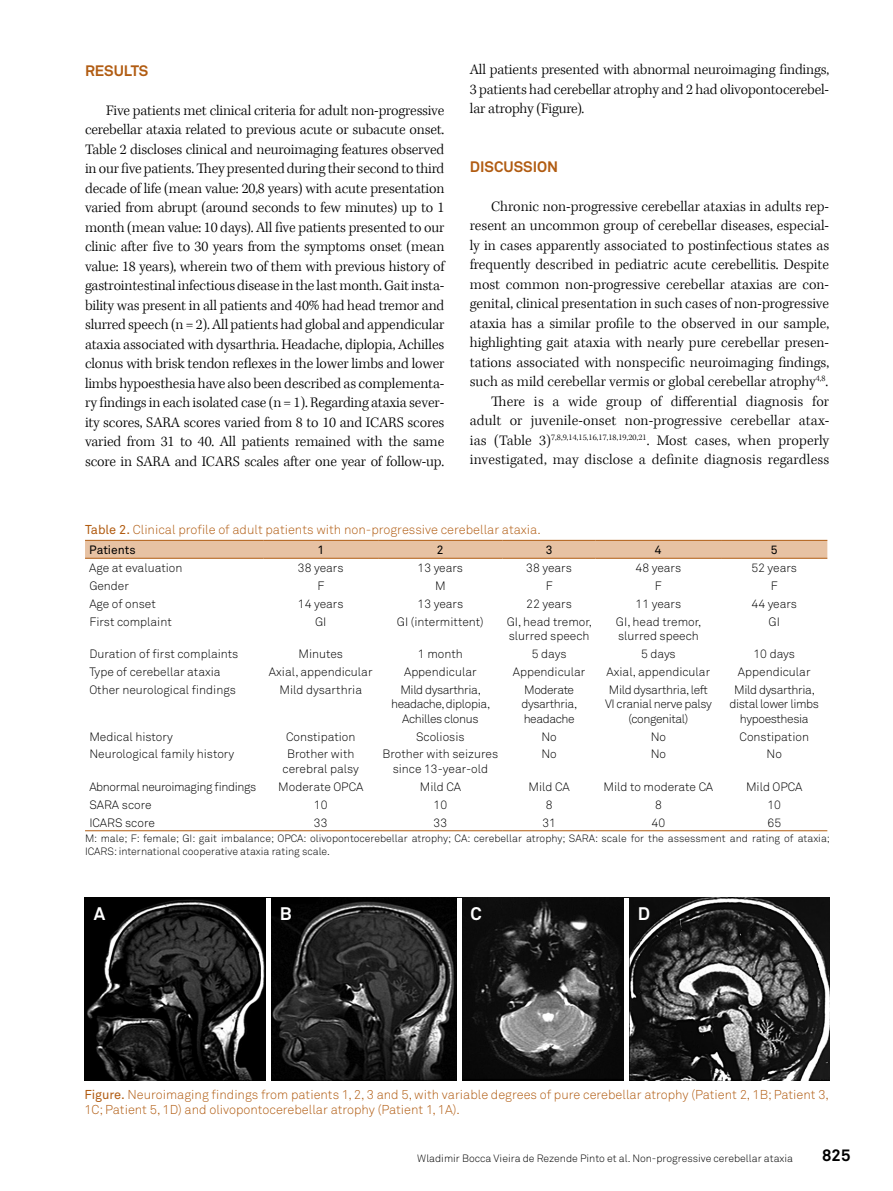
<style>
.page{position:relative;width:893px;height:1191px;background:#fff}
.page>*{position:absolute;margin:0;border:0;box-sizing:border-box;transform-origin:0 0}
.t1{font:700 18px "Akkurat Pro";color:#fff}
.t2{font:700 16.5px "Akkurat Pro";color:#000}
.t3{font:300 15px/19.5px "Kepler Std";color:#000;text-align:justify}
.t4{font:700 15px "Akkurat Pro";color:#b15c12}
.t5{font:12.75px/15.3px "Akkurat Light Pro";color:#b15c12}
.t6{font:12px/14.4px "Akkurat Light Pro";color:#000}
.t7{font:12px/14.4px "Akkurat Light Pro";letter-spacing:-.03em;color:#000;text-align:center}
.t8{font:12px "Akkurat Pro";color:#000}
.t9{font:10.5px/12.6px "Akkurat Light Pro";color:#000}
.s1{font-family:"Akkurat Pro"}
</style>
<div class="page">
<div style="left:85px;top:541px;width:742px;height:17px;background:#e7c2a3"></div>
<hr style="left:85px;top:540px;width:178px;height:1px;background:#b15c12">
<hr style="left:263px;top:540px;width:115px;height:1px;background:#b15c12">
<hr style="left:378px;top:540px;width:124px;height:1px;background:#b15c12">
<hr style="left:502px;top:540px;width:94px;height:1px;background:#b15c12">
<hr style="left:596px;top:540px;width:125px;height:1px;background:#b15c12">
<hr style="left:721px;top:540px;width:106px;height:1px;background:#b15c12">
<hr style="left:85px;top:830px;width:178px;height:1px;background:#b15c12">
<hr style="left:263px;top:830px;width:115px;height:1px;background:#b15c12">
<hr style="left:378px;top:830px;width:124px;height:1px;background:#b15c12">
<hr style="left:502px;top:830px;width:94px;height:1px;background:#b15c12">
<hr style="left:596px;top:830px;width:125px;height:1px;background:#b15c12">
<hr style="left:721px;top:830px;width:106px;height:1px;background:#b15c12">
<hr style="left:85px;top:558px;width:178px;height:1px;background:#b15c12">
<hr style="left:263px;top:558px;width:115px;height:1px;background:#b15c12">
<hr style="left:378px;top:558px;width:124px;height:1px;background:#b15c12">
<hr style="left:502px;top:558px;width:94px;height:1px;background:#b15c12">
<hr style="left:596px;top:558px;width:125px;height:1px;background:#b15c12">
<hr style="left:721px;top:558px;width:106px;height:1px;background:#b15c12">
<img style="left:85px;top:898px;width:744px;height:182px">
<div style="left:266px;top:898px;width:5px;height:182px;background:#fff"></div>
<hr style="left:457px;top:898px;width:4px;height:182px;background:#fff">
<div style="left:624px;top:898px;width:5px;height:182px;background:#fff"></div>
<p class="t4" style="left:85px;top:61px;width:20px">RESU</p>
<p class="t4" style="left:124px;top:61px;width:17px">LTS</p>
<p class="t3" style="left:85px;top:101px;width:361px;text-indent:21px">Five patients met clinical criteria for adult non-progressive cerebellar ataxia related to previous acute or subacute onset.<br>Table 2 discloses clinical and neuroimaging features observed in our five patients. They presented during their second to third decade of life (mean value: 20,8 years) with acute presentation varied from abrupt (around seconds to few minutes) up to 1 month (mean value: 10 days). All five patients presented to our clinic after five to 30 years from the symptoms onset (mean value: 18 years), wherein two of them with previous history of gastrointestinal infectious disease in the last month. Gait insta&shy;bility was present in all patients and 40% had head tremor and slurred speech (n = 2). All patients had global and appendicular ataxia associated with dysarthria. Headache, diplopia, Achilles clonus with brisk tendon reflexes in the lower limbs and lower limbs hypoesthesia have also been described as complementa&shy;ry findings in each isolated case (n = 1). Regarding ataxia sever&shy;ity scores, SARA scores varied from 8 to 10 and ICARS scores varied from 31 to 40. All patients remained with the same score in SARA and ICARS scales after one year of follow-up.</p>
<p class="t3" style="left:470px;top:60px;width:361px">All patients presented with abnormal neuroimaging findings, 3 patients had cerebellar atrophy and 2 had olivopontocerebel&shy;lar atrophy (Figure).</p>
<p class="t4" style="left:470px;top:157px;width:26px">DISCUSS</p>
<p class="t4" style="left:533px;top:157px;width:16px">ION</p>
<p class="t3" style="left:470px;top:197px;width:361px;text-align:right">Chronic non-progressive cerebellar ataxias in adults rep&shy;resent an uncommon group of cerebellar diseases, especial&shy;ly in cases apparently associated to postinfectious states as frequently described in pediatric acute cerebellitis. Despite most common non-progressive cerebellar ataxias are con&shy;genital, clinical presentation in such cases of non-progressive ataxia has a similar profile to the observed in our sample, highlighting gait ataxia with nearly pure cerebellar presen&shy;tations associated with nonspecific neuroimaging findings, such as mild cerebellar vermis or global cerebellar atrophy<sup>4,8</sup>.<br>There is a wide group of differential diagnosis for adult or juvenile-onset non-progressive cerebellar atax&shy;ias (Table 3)<sup>7,8,9,14,15,16,17,18,19,20,21</sup>. Most cases, when properly investigated, may disclose a definite diagnosis regardless</p>
<p class="t5" style="left:85px;top:522px;width:457px"><span class="s1">Table 2.</span> Clinical profile of adult patients with non-progressive cerebellar ataxia.</p>
<p class="t8" style="left:89px;top:543px;width:48px">Patients</p>
<p class="t8" style="left:317px;top:543px;width:8px">1</p>
<p class="t8" style="left:437px;top:543px;width:8px">2</p>
<p class="t8" style="left:546px;top:543px;width:8px">3</p>
<p class="t8" style="left:655px;top:543px;width:8px">4</p>
<p class="t8" style="left:771px;top:543px;width:8px">5</p>
<p class="t6" style="left:89px;top:561px;width:95px">Age at evaluation</p>
<p class="t6" style="left:298px;top:561px;width:47px">38 years</p>
<p class="t6" style="left:417px;top:561px;width:47px">13 years</p>
<p class="t6" style="left:526px;top:561px;width:47px">38 years</p>
<p class="t6" style="left:636px;top:561px;width:47px">48 years</p>
<p class="t6" style="left:751px;top:561px;width:47px">52 years</p>
<p class="t6" style="left:89px;top:578px;width:41px">Gender</p>
<p class="t6" style="left:317px;top:578px;width:8px">F</p>
<p class="t6" style="left:435px;top:578px;width:12px">M</p>
<p class="t6" style="left:546px;top:578px;width:8px">F</p>
<p class="t6" style="left:655px;top:578px;width:8px">F</p>
<p class="t6" style="left:771px;top:578px;width:8px">F</p>
<p class="t6" style="left:89px;top:596px;width:68px">Age of onset</p>
<p class="t6" style="left:298px;top:596px;width:47px">14 years</p>
<p class="t6" style="left:418px;top:596px;width:47px">13 years</p>
<p class="t6" style="left:526px;top:596px;width:47px">22 years</p>
<p class="t6" style="left:636px;top:596px;width:47px">11 years</p>
<p class="t6" style="left:751px;top:596px;width:47px">44 years</p>
<p class="t6" style="left:89px;top:614px;width:84px">First complaint</p>
<p class="t6" style="left:315px;top:614px;width:13px">GI</p>
<p class="t6" style="left:397px;top:614px;width:88px">GI (intermittent)</p>
<p class="t6" style="left:507px;top:614px;width:87px">GI, head tremor, slurred speech</p>
<p class="t6" style="left:616px;top:614px;width:87px">GI, head tremor, slurred speech</p>
<p class="t6" style="left:769px;top:614px;width:13px">GI</p>
<p class="t6" style="left:89px;top:647px;width:151px">Duration of first complaints</p>
<p class="t6" style="left:298px;top:647px;width:46px">Minutes</p>
<p class="t6" style="left:418px;top:647px;width:46px">1 month</p>
<p class="t6" style="left:532px;top:647px;width:36px">5 days</p>
<p class="t6" style="left:641px;top:647px;width:36px">5 days</p>
<p class="t6" style="left:753px;top:647px;width:43px">10 days</p>
<p class="t6" style="left:89px;top:664px;width:133px">Type of cerebellar ataxia</p>
<p class="t6" style="left:269px;top:664px;width:105px">Axial, appendicular</p>
<p class="t6" style="left:404px;top:664px;width:74px">Appendicular</p>
<p class="t6" style="left:513px;top:664px;width:74px">Appendicular</p>
<p class="t6" style="left:607px;top:664px;width:105px">Axial, appendicular</p>
<p class="t6" style="left:738px;top:664px;width:74px">Appendicular</p>
<p class="t6" style="left:89px;top:682px;width:148px">Other neurological findings</p>
<p class="t6" style="left:279px;top:682px;width:84px">Mild dysarthria</p>
<p class="t7" style="left:391px;top:682px;width:101px">Mild dysarthria, headache, diplopia,<br>Achilles clonus</p>
<p class="t7" style="left:521px;top:682px;width:57px;text-align:left">Moderate dysarthria, headache</p>
<p class="t7" style="left:605px;top:682px;width:108px">Mild dysarthria, left<br>VI cranial nerve palsy (congenital)</p>
<p class="t7" style="left:729px;top:682px;width:91px">Mild dysarthria, distal lower limbs hypoesthesia</p>
<p class="t6" style="left:89px;top:729px;width:85px">Medical history</p>
<p class="t6" style="left:286px;top:729px;width:71px">Constipation</p>
<p class="t6" style="left:416px;top:729px;width:50px">Scoliosis</p>
<p class="t6" style="left:541px;top:729px;width:17px">No</p>
<p class="t6" style="left:651px;top:729px;width:17px">No</p>
<p class="t6" style="left:739px;top:729px;width:71px">Constipation</p>
<p class="t6" style="left:89px;top:747px;width:146px">Neurological family history</p>
<p class="t6" style="left:283px;top:747px;width:78px;text-align:center">Brother with cerebral palsy</p>
<p class="t6" style="left:383px;top:747px;width:117px;text-align:center">Brother with seizures since 13-year-old</p>
<p class="t6" style="left:541px;top:747px;width:17px">No</p>
<p class="t6" style="left:651px;top:747px;width:17px">No</p>
<p class="t6" style="left:767px;top:747px;width:17px">No</p>
<p class="t7" style="left:89px;top:779px;width:168px">Abnormal neuroimaging findings</p>
<p class="t6" style="left:278px;top:779px;width:87px">Moderate OPCA</p>
<p class="t6" style="left:420px;top:779px;width:43px">Mild CA</p>
<p class="t6" style="left:529px;top:779px;width:43px">Mild CA</p>
<p class="t6" style="left:604px;top:779px;width:111px">Mild to moderate CA</p>
<p class="t6" style="left:746px;top:779px;width:58px">Mild OPCA</p>
<p class="t6" style="left:89px;top:797px;width:64px">SARA score</p>
<p class="t6" style="left:314px;top:797px;width:15px">10</p>
<p class="t6" style="left:434px;top:797px;width:15px">10</p>
<p class="t6" style="left:546px;top:797px;width:8px">8</p>
<p class="t6" style="left:655px;top:797px;width:8px">8</p>
<p class="t6" style="left:767px;top:797px;width:15px">10</p>
<p class="t6" style="left:89px;top:815px;width:67px">ICARS score</p>
<p class="t6" style="left:314px;top:815px;width:15px">33</p>
<p class="t6" style="left:434px;top:815px;width:15px">33</p>
<p class="t6" style="left:542px;top:815px;width:15px">31</p>
<p class="t6" style="left:652px;top:815px;width:15px">40</p>
<p class="t6" style="left:767px;top:815px;width:15px">65</p>
<p class="t9" style="left:85px;top:832px;width:746px">M: male; F: female; GI: gait imbalance; OPCA: olivopontocerebellar atrophy; CA: cerebellar atrophy; SARA: scale for the assessment and rating of ataxia;<br>ICARS: international cooperative ataxia rating scale.</p>
<p class="t1" style="left:94px;top:902px;width:13px">A</p>
<p class="t1" style="left:280px;top:902px;width:13px">B</p>
<p class="t1" style="left:470px;top:902px;width:13px">C</p>
<p class="t1" style="left:638px;top:902px;width:12px">D</p>
<p class="t5" style="left:84px;top:1087px;width:746px"><span class="s1">Figure.</span> Neuroimaging findings from patients 1, 2, 3 and 5, with variable degrees of pure cerebellar atrophy (Patient 2, 1B; Patient 3,<br>1C; Patient 5, 1D) and olivopontocerebellar atrophy (Patient 1, 1A).</p>
<p class="t9" style="left:417px;top:1151px;width:377px">Wladimir Bocca Vieira de Rezende Pinto et al. Non-progressive cerebellar ataxia</p>
<p class="t2" style="left:822px;top:1145px;width:30px">825</p>
</div>
